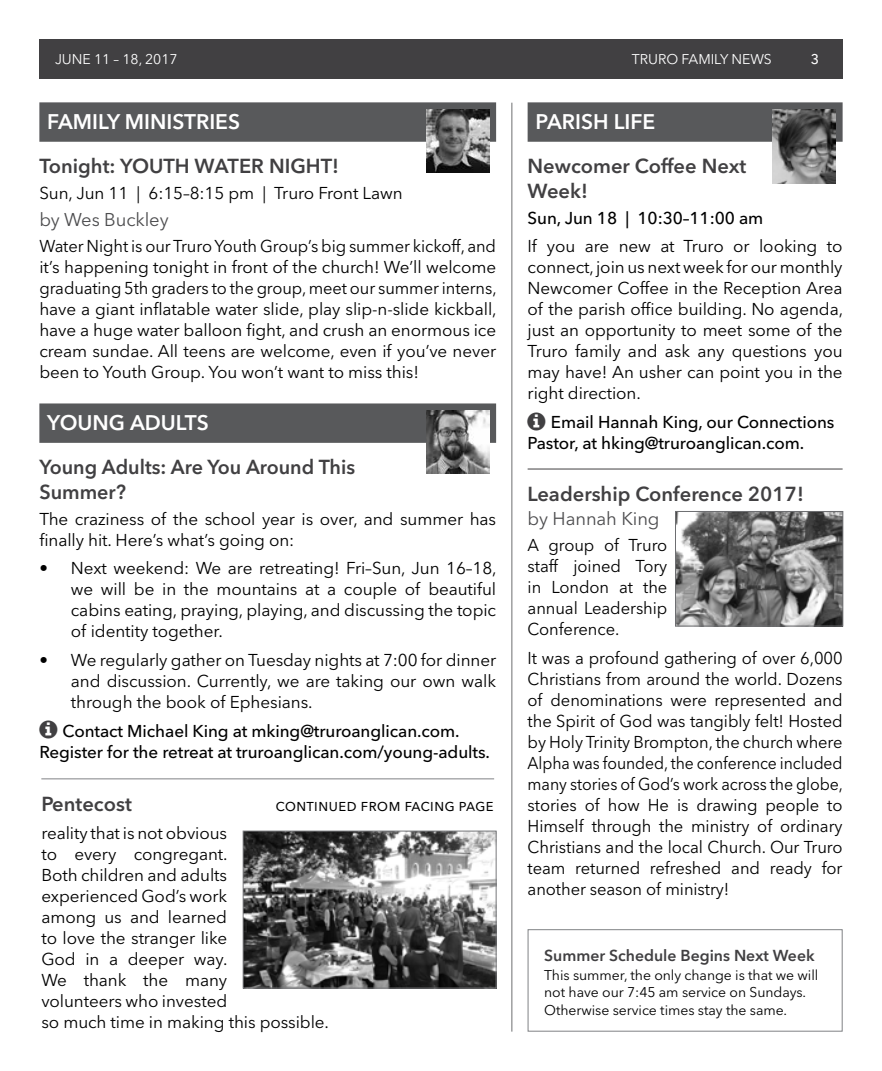
<style>
.page{position:relative;width:882px;height:1071px;background:#fff}
.page>*{position:absolute;margin:0;border:0;box-sizing:border-box;transform-origin:0 0}
.t1{font:600 21px "Avenir Next LT Pro";color:#fff}
.t2{font:600 20.12px/24.5px "Avenir Next LT Pro";color:#414042}
.t3{font:18.38px "Avenir Next LT Pro";letter-spacing:-.005em;color:#4d4d4f}
.t4{font:17.15px/21px "Avenir Next LT Pro";letter-spacing:-.005em;color:#000;text-align:justify}
.t5{font:500 17.15px/21px "Avenir Next LT Pro";letter-spacing:-.005em;color:#000}
.t6{font:600 15.75px "Avenir Next LT Pro";color:#414042}
.t7{font:14px/17.5px "Avenir Next LT Pro";letter-spacing:-.005em;color:#000}
.t8{font:14px "Avenir Next LT Pro";letter-spacing:-.005em;color:#fff}
.t9{font:500 14px "Avenir Next LT Pro";color:#fff}
</style>
<div class="page">
<div style="left:39px;top:39px;width:804px;height:40px;background:#414042"></div>
<hr style="left:512px;top:103px;width:1px;height:929px;background:#6d6e71">
<div style="left:528px;top:102px;width:315px;height:40px;background:#58595b"></div>
<hr style="left:528px;top:469px;width:315px;height:1px;background:#414042">
<div style="left:39px;top:102px;width:457px;height:40px;background:#58595b"></div>
<div style="left:39px;top:403px;width:457px;height:40px;background:#58595b"></div>
<img style="left:773px;top:109px;width:63px;height:74px">
<img style="left:426px;top:109px;width:63px;height:63px">
<img style="left:677px;top:513px;width:164px;height:111px">
<div style="left:675px;top:511px;width:168px;height:115px;border:1px solid #6d6e71"></div>
<hr style="left:41px;top:779px;width:453px;height:1px;background:#808285">
<img style="left:245px;top:833px;width:249px;height:153px">
<div style="left:243px;top:831px;width:253px;height:157px;border:1px solid #77787b"></div>
<div style="left:528px;top:929px;width:315px;height:103px;border:1px solid #808285"></div>
<img style="left:426px;top:411px;width:63px;height:63px">
<p class="t8" style="left:55px;top:51px;width:124px">JUNE 11 – 18, 2017</p>
<p class="t8" style="left:632px;top:51px;width:141px">TRURO FAMILY NEWS</p>
<p class="t9" style="left:811px;top:51px;width:10px">3</p>
<p class="t1" style="left:47px;top:109px;width:194px">FAMILY MINISTRIES</p>
<p class="t2" style="left:39px;top:154px;width:301px">Tonight: YOUTH WATER NIGHT!</p>
<p class="t4" style="left:39px;top:183px;width:365px">Sun, Jun 11 | 6:15–8:15 pm | Truro Front Lawn</p>
<p class="t3" style="left:39px;top:209px;width:131px">by Wes Buckley</p>
<p class="t4" style="left:39px;top:236px;width:459px">Water Night is our Truro Youth Group’s big summer kickoff, and it’s happening tonight in front of the church! We’ll welcome graduating 5th graders to the group, meet our summer interns, have a giant inflatable water slide, play slip-n-slide kickball, have a huge water balloon fight, and crush an enormous ice cream sundae. All teens are welcome, even if you’ve never been to Youth Group. You won’t want to miss this!</p>
<p class="t1" style="left:47px;top:410px;width:163px">YOUNG ADULTS</p>
<p class="t2" style="left:39px;top:455px;width:317px">Young Adults: Are You Around This<br>Summer?</p>
<p class="t4" style="left:39px;top:508px;width:458px">The craziness of the school year is over, and summer has finally hit. Here’s what’s going on:</p>
<p class="t4" style="left:71px;top:558px;width:427px;text-indent:-31px">• Next weekend: We are retreating! Fri–Sun, Jun 16–18, we will be in the mountains at a couple of beautiful cabins eating, praying, playing, and discussing the topic of identity together.</p>
<p class="t4" style="left:71px;top:649px;width:427px;text-indent:-31px">• We regularly gather on Tuesday nights at 7:00 for dinner and discussion. Currently, we are taking our own walk through the book of Ephesians.</p>
<p class="t5" style="left:39px;top:720px;width:452px;text-align:center">Contact Michael King at mking@truroanglican.com.<br>Register for the retreat at truroanglican.com/young-adults.</p>
<p class="t2" style="left:41px;top:791px;width:92px">Pentecost</p>
<p class="t4" style="left:275px;top:794px;width:220px">continued from facing page</p>
<p class="t4" style="left:41px;top:823px;width:287px;text-align:left">reality that is not obvious<br>to every congregant.<br>Both children and adults experienced God’s work<br>among us and learned<br>to love the stranger like<br>God in a deeper way.<br>We thank the many<br>volunteers who invested<br>so much time in making this possible.</p>
<p class="t1" style="left:536px;top:109px;width:121px">PARISH LIFE</p>
<p class="t2" style="left:528px;top:154px;width:220px">Newcomer Coffee Next<br>Week!</p>
<p class="t5" style="left:528px;top:207px;width:237px">Sun, Jun 18 | 10:30–11:00 am</p>
<p class="t4" style="left:528px;top:236px;width:317px">If you are new at Truro or looking to connect, join us next week for our monthly Newcomer Coffee in the Reception Area of the parish office building. No agenda, just an opportunity to meet some of the Truro family and ask any questions you may have! An usher can point you in the right direction.</p>
<p class="t5" style="left:528px;top:411px;width:308px;text-indent:23px">Email Hannah King, our Connections<br>Pastor, at hking@truroanglican.com.</p>
<p class="t2" style="left:528px;top:481px;width:278px">Leadership Conference 2017!</p>
<p class="t3" style="left:528px;top:508px;width:133px">by Hannah King</p>
<p class="t4" style="left:528px;top:535px;width:141px">A group of Truro staff joined Tory in London at the annual Leadership Conference.</p>
<p class="t4" style="left:528px;top:647px;width:317px">It was a profound gathering of over 6,000<br>Christians from around the world. Dozens of denominations were represented and the Spirit of God was tangibly felt! Hosted by Holy Trinity Brompton, the church where Alpha was founded, the conference included many stories of God’s work across the globe, stories of how He is drawing people to Himself through the ministry of ordinary Christians and the local Church. Our Truro team returned refreshed and ready for another season of ministry!</p>
<p class="t6" style="left:544px;top:946px;width:272px">Summer Schedule Begins Next Week</p>
<p class="t7" style="left:544px;top:966px;width:276px">This summer, the only change is that we will not have our 7:45 am service on Sundays.<br>Otherwise service times stay the same.</p>
</div>
